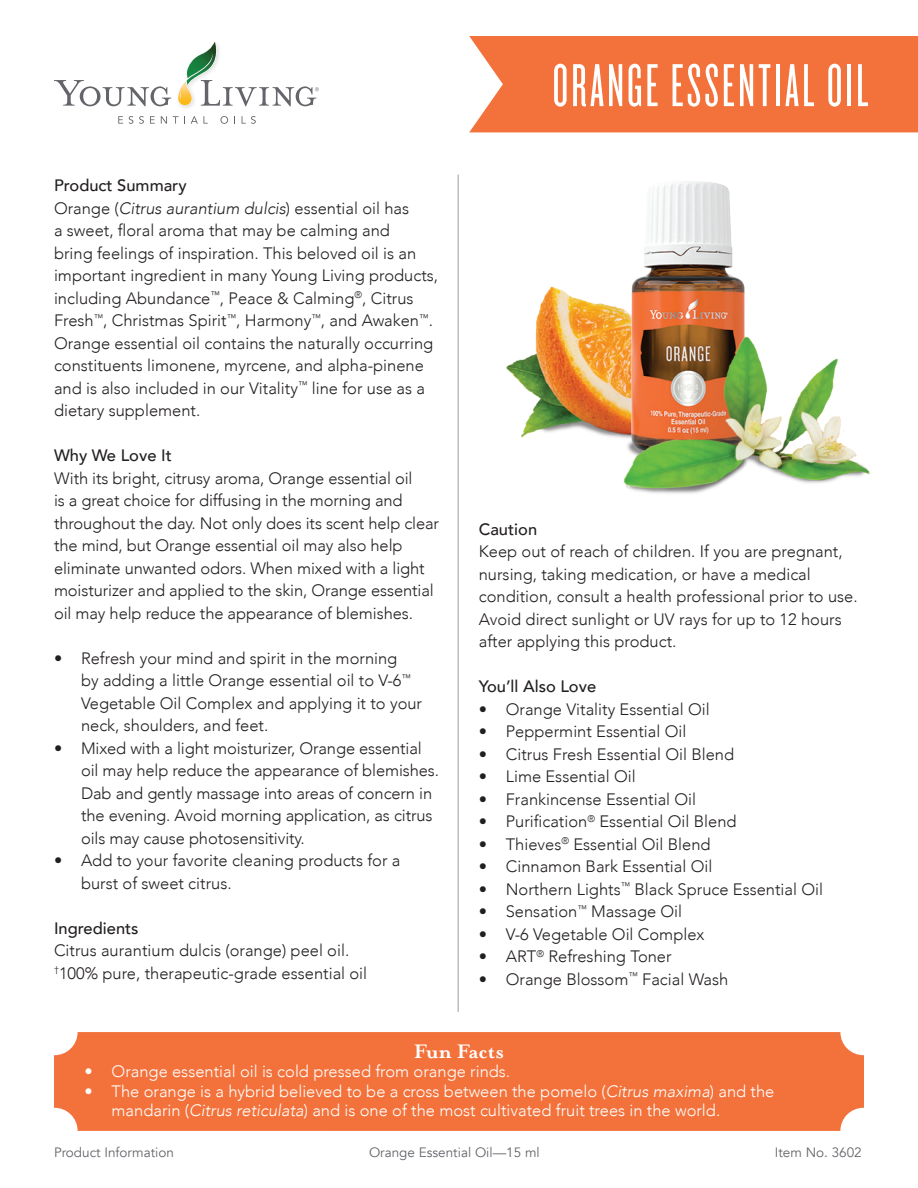
<style>
.page{position:relative;width:918px;height:1188px;background:#fff}
.page>*{position:absolute;margin:0;border:0;box-sizing:border-box;transform-origin:0 0}
.t1{font:63px "Knockout 26 Junior Flywght";letter-spacing:.05em;color:#fff}
.t2{font:700 22.5px "Mrs Eaves OT";color:#fff}
.t3{font:300 16.5px/22.5px "Avenir";color:#231f20}
.t4{font:300 16.5px/19.5px "Avenir";color:#fff}
.t5{font:500 16.5px "Avenir";color:#231f20}
.t6{font:13.5px "Avenir";color:#63656a}
.s1{font-style:italic}
</style>
<div class="page">
<img style="left:181px;top:106px;width:10px;height:2px">
<svg style="left:118px;top:116px;width:5px;height:8px"></svg>
<svg style="left:129px;top:116px;width:4px;height:8px"></svg>
<svg style="left:139px;top:116px;width:5px;height:8px"></svg>
<svg style="left:150px;top:116px;width:5px;height:8px"></svg>
<svg style="left:161px;top:116px;width:6px;height:8px"></svg>
<svg style="left:173px;top:116px;width:5px;height:8px"></svg>
<svg style="left:191px;top:116px;width:17px;height:8px"></svg>
<svg style="left:220px;top:116px;width:8px;height:8px"></svg>
<svg style="left:242px;top:116px;width:14px;height:8px"></svg>
<svg style="left:54px;top:41px;width:265px;height:65px"></svg>
<div style="left:469px;top:36px;width:449px;height:96px;background:#f3723b"></div>
<img style="left:506px;top:181px;width:363px;height:313px">
<hr style="left:458px;top:175px;width:1px;height:837px;background:#bcbdc0">
<div style="left:54px;top:1032px;width:810px;height:99px;background:#f3723b"></div>
<p class="t5" style="left:54px;top:171px;width:134px">Product Summary</p>
<p class="t3" style="left:54px;top:197px;width:386px">Orange (<span class="s1">Citrus aurantium dulcis</span>) essential oil has<br>a sweet, floral aroma that may be calming and<br>bring feelings of inspiration. This beloved oil is an important ingredient in many Young Living products, including Abundance<sup>™</sup>, Peace &amp; Calming<sup>®</sup>, Citrus Fresh<sup>™</sup>, Christmas Spirit<sup>™</sup>, Harmony<sup>™</sup>, and Awaken<sup>™</sup>.<br>Orange essential oil contains the naturally occurring constituents limonene, myrcene, and alpha-pinene and is also included in our Vitality<sup>™</sup> line for use as a dietary supplement.</p>
<p class="t5" style="left:54px;top:441px;width:119px">Why We Love It</p>
<p class="t3" style="left:54px;top:467px;width:387px">With its bright, citrusy aroma, Orange essential oil<br>is a great choice for diffusing in the morning and throughout the day. Not only does its scent help clear the mind, but Orange essential oil may also help eliminate unwanted odors. When mixed with a light moisturizer and applied to the skin, Orange essential oil may help reduce the appearance of blemishes.</p>
<p class="t3" style="left:81px;top:647px;width:343px;text-indent:-27px">• Refresh your mind and spirit in the morning<br>by adding a little Orange essential oil to V-6<sup>™ </sup>Vegetable Oil Complex and applying it to your neck, shoulders, and feet.</p>
<p class="t3" style="left:81px;top:737px;width:360px;text-indent:-27px">• Mixed with a light moisturizer, Orange essential oil may help reduce the appearance of blemishes.<br>Dab and gently massage into areas of concern in the evening. Avoid morning application, as citrus oils may cause photosensitivity.</p>
<p class="t3" style="left:81px;top:849px;width:321px;text-indent:-27px">• Add to your favorite cleaning products for a burst of sweet citrus.</p>
<p class="t5" style="left:54px;top:914px;width:86px">Ingredients</p>
<p class="t3" style="left:54px;top:939px;width:297px">Citrus aurantium dulcis (orange) peel oil.</p>
<p class="t3" style="left:54px;top:962px;width:315px"><sup>†</sup>100% pure, therapeutic-grade essential oil</p>
<p class="t1" style="left:553px;top:50px;width:318px">ORANGE ESSENTIAL OIL</p>
<p class="t5" style="left:479px;top:515px;width:60px">Caution</p>
<p class="t3" style="left:479px;top:540px;width:380px">Keep out of reach of children. If you are pregnant, nursing, taking medication, or have a medical condition, consult a health professional prior to use.<br>Avoid direct sunlight or UV rays for up to 12 hours after applying this product.</p>
<p class="t5" style="left:479px;top:672px;width:119px">You’ll Also Love</p>
<p class="t3" style="left:479px;top:698px;width:232px">• Orange Vitality Essential Oil</p>
<p class="t3" style="left:479px;top:720px;width:209px">• Peppermint Essential Oil</p>
<p class="t3" style="left:479px;top:743px;width:257px">• Citrus Fresh Essential Oil Blend</p>
<p class="t3" style="left:479px;top:765px;width:158px">• Lime Essential Oil</p>
<p class="t3" style="left:479px;top:788px;width:219px">• Frankincense Essential Oil</p>
<p class="t3" style="left:479px;top:810px;width:259px">• Purification<sup>®</sup> Essential Oil Blend</p>
<p class="t3" style="left:479px;top:833px;width:233px">• Thieves<sup>®</sup> Essential Oil Blend</p>
<p class="t3" style="left:479px;top:855px;width:235px">• Cinnamon Bark Essential Oil</p>
<p class="t3" style="left:479px;top:878px;width:346px">• Northern Lights<sup>™</sup> Black Spruce Essential Oil</p>
<p class="t3" style="left:479px;top:900px;width:205px">• Sensation<sup>™</sup> Massage Oil</p>
<p class="t3" style="left:479px;top:923px;width:227px">• V-6 Vegetable Oil Complex</p>
<p class="t3" style="left:479px;top:945px;width:194px">• ART<sup>®</sup> Refreshing Toner</p>
<p class="t3" style="left:479px;top:968px;width:251px">• Orange Blossom<sup>™</sup> Facial Wash</p>
<p class="t2" style="left:414px;top:1039px;width:92px">Fun Facts</p>
<p class="t4" style="left:85px;top:1062px;width:427px">• Orange essential oil is cold pressed from orange rinds.</p>
<p class="t4" style="left:112px;top:1081px;width:664px;text-indent:-27px">• The orange is a hybrid believed to be a cross between the pomelo (<span class="s1">Citrus maxima</span>) and the mandarin (<span class="s1">Citrus reticulata</span>) and is one of the most cultivated fruit trees in the world.</p>
<p class="t6" style="left:54px;top:1144px;width:122px">Product Information</p>
<p class="t6" style="left:369px;top:1144px;width:172px">Orange Essential Oil—15 ml</p>
<p class="t6" style="left:775px;top:1144px;width:88px">Item No. 3602</p>
</div>
